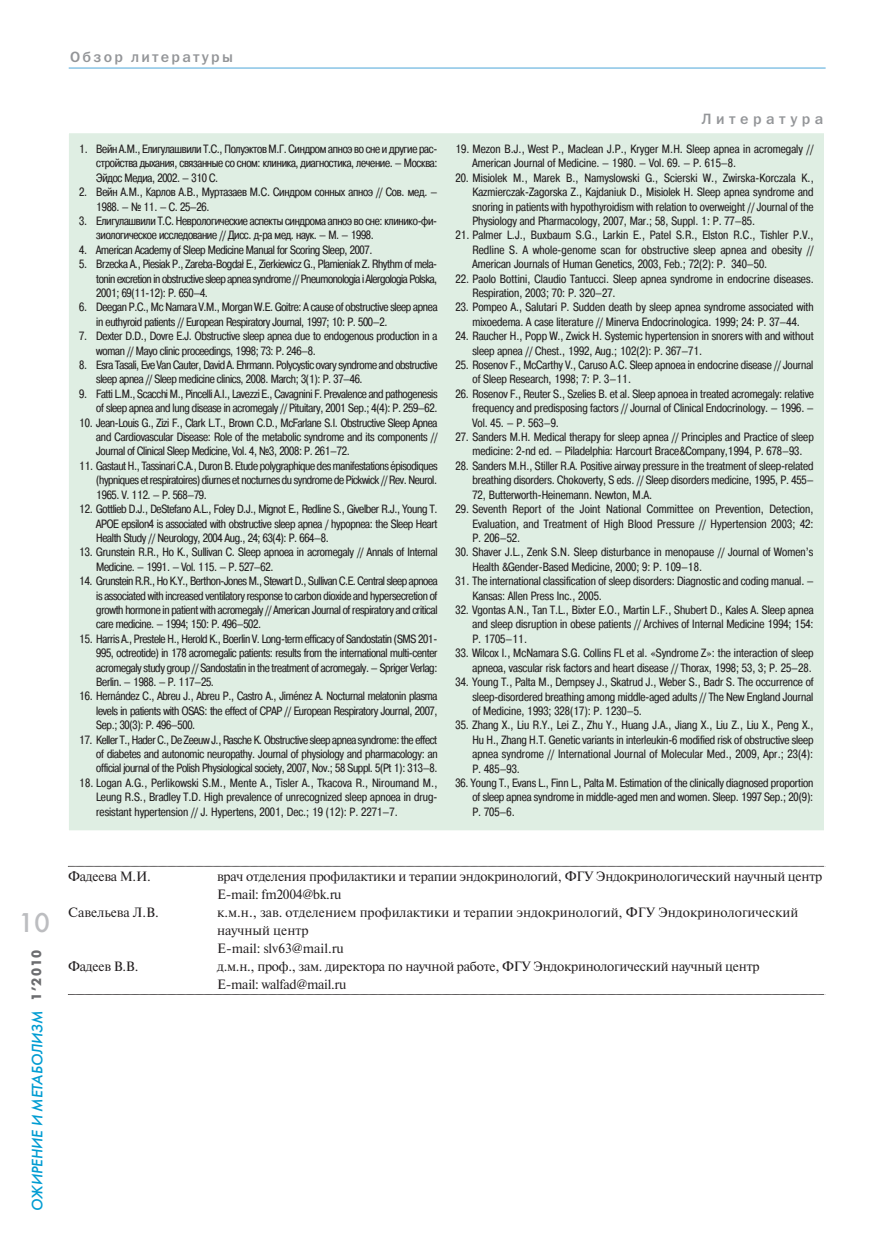
<style>
.page{position:relative;width:893px;height:1255px;background:#fff}
.page>*{position:absolute;margin:0;border:0;box-sizing:border-box;transform-origin:0 0}
.t1{font:27px "Futura Futuris C";color:#bcbdc0}
.t2{font:italic 15px "Futura Futuris C";color:#009cd2}
.t3{font:15px "Franklin Gothic Medium C";letter-spacing:.15em;color:#939598}
.t4{font:15px "Franklin Gothic Medium C";letter-spacing:.3em;color:#939598}
.t5{font:13.5px/18px "Newton C";letter-spacing:-.02em;color:#231f20}
.t6{font:13.5px/18px "Newton C";color:#231f20}
.t7{font:700 13.5px "Futura Futuris C";color:#6c6d70}
.t8{font:12px/14.4px "Pragmatica Cond C";letter-spacing:-.005em;color:#231f20;text-align:justify}
.t9{font:12px/14.4px "Pragmatica Cond C";letter-spacing:-.025em;color:#231f20}
.t10{font:12px/14.4px "Pragmatica Cond C";letter-spacing:-.03em;color:#231f20}
.s1{font-family:"Helvetica"}
.s2{font-family:"Newton C"}
</style>
<div class="page">
<div style="left:69px;top:133px;width:755px;height:697px;background:#dfeee3"></div>
<svg style="left:68px;top:866px;width:758px;height:1px"></svg>
<svg style="left:68px;top:994px;width:758px;height:1px"></svg>
<hr style="left:69px;top:67px;width:757px;height:2px;background:#88c4e6">
<p class="t3" style="left:70px;top:52px;width:164px">Обзор литературы</p>
<p class="t8" style="left:96px;top:143px;width:343px;text-indent:-17px">1. Вейн А.М., Елигулашвили Т.С., Полуэктов М.Г. Синдром апноэ во сне и другие рас&shy;стройства дыхания, связанные со сном: клиника, диагностика, лечение. – Москва:<br>Эйдос Медиа, 2002. – 310 С.</p>
<p class="t8" style="left:96px;top:186px;width:343px;text-indent:-17px">2. Вейн А.М., Карлов А.В., Муртазаев М.С. Синдром сонных апноэ // Сов. мед. –<br>1988. – № 11. – С. 25–26.</p>
<p class="t9" style="left:96px;top:215px;width:342px;text-indent:-17px">3. Елигулашвили Т.С. Неврологические аспекты синдрома апноэ во сне: клинико-фи&shy;зиологическое исследование // Дисс. д-ра мед. наук. – М. – 1998.</p>
<p class="t9" style="left:79px;top:243px;width:295px">4. American Academy of Sleep Medicine Manual for Scoring Sleep, 2007.</p>
<p class="t8" style="left:96px;top:258px;width:342px;text-indent:-17px">5. Brzecka A., Piesiak P., Zareba-Bogda<span class="s1">ł</span> E., Zierkiewicz G., Plamieniak Z. Rhythm of mela&shy;tonin excretion in obstructive sleep apnea syndrome // Pneumonologia i Alergologia Polska, 2001; 69(11-12): Р. 650–4.</p>
<p class="t9" style="left:96px;top:301px;width:343px;text-indent:-17px">6. Deegan P.C., Mc Namara V.M., Morgan W.E. Goitre: A cause of obstructive sleep apnea in euthyroid patients // European Respiratory Journal, 1997; 10: Р. 500–2.</p>
<p class="t8" style="left:96px;top:330px;width:343px;text-indent:-17px">7. Dexter D.D., Dovre E.J. Obstructive sleep apnea due to endogenous production in a woman // Mayo clinic proceedings, 1998; 73: Р. 246–8.</p>
<p class="t10" style="left:96px;top:359px;width:343px;text-indent:-17px">8. Esra Tasali, Eve Van Cauter, David A. Ehrmann. Polycystic ovary syndrome and obstructive sleep apnea // Sleep medicine clinics, 2008. March; 3(1): Р. 37–46.</p>
<p class="t9" style="left:79px;top:387px;width:360px;text-align:right">9. Fatti L.M., Scacchi M., Pincelli A.I., Lavezzi E., Cavagnini F. Prevalence and pathogenesis of sleep apnea and lung disease in acromegaly // Pituitary, 2001 Sep.; 4(4): Р. 259–62.</p>
<p class="t8" style="left:96px;top:416px;width:343px;text-indent:-17px">10. Jean-Louis G., Zizi F., Clark L.T., Brown C.D., McFarlane S.I. Obstructive Sleep Apnea and Cardiovascular Disease: Role of the metabolic syndrome and its components // Journal of Clinical Sleep Medicine, Vol. 4, №3, 2008: Р. 261–72.</p>
<p class="t8" style="left:96px;top:459px;width:343px;text-indent:-17px">11. Gastaut H., Tassinari C.A., Duron B. Etude polygraphique des manifestations <span class="s1">é</span>pisodiques (hypniques et respiratoires) diurnes et nocturnes du syndrome de Pickwick // Rev. Neurol.<br>1965. V. 112. – P. 568–79.</p>
<p class="t8" style="left:96px;top:503px;width:343px;text-indent:-17px">12. Gottlieb D.J., DeStefano A.L., Foley D.J., Mignot E., Redline S., Givelber R.J., Young T.<br>APOE epsilon4 is associated with obstructive sleep apnea / hypopnea: the Sleep Heart Health Study // Neurology, 2004 Aug., 24; 63(4): Р. 664–8.</p>
<p class="t8" style="left:96px;top:546px;width:343px;text-indent:-17px">13. Grunstein R.R., Ho K., Sullivan C. Sleep apnoea in acromegaly // Annals of Internal<br>Medicine. – 1991. – Vol. 115. – P. 527–62.</p>
<p class="t8" style="left:96px;top:575px;width:343px;text-indent:-17px">14. Grunstein R.R., Ho K.Y., Berthon-Jones M., Stewart D., Sullivan C.E. Central sleep apnoea is associated with increased ventilatory response to carbon dioxide and hypersecretion of growth hormone in patient with acromegaly // American Journal of respiratory and critical care medicine. – 1994; 150: Р. 496–502.</p>
<p class="t8" style="left:96px;top:632px;width:343px;text-indent:-17px">15. Harris A., Prestele H., Herold K., Boerlin V. Long-term efficacy of Sandostatin (SMS 201- 995, octreotide) in 178 acromegalic patients: results from the international multi-center acromegaly study group // Sandostatin in the treatment of acromegaly. – Spriger Verlag:<br>Berlin. – 1988. – P. 117–25.</p>
<p class="t8" style="left:96px;top:690px;width:343px;text-indent:-17px">16. Hern<span class="s1">á</span>ndez C., Abreu J., Abreu P., Castro A., Jim<span class="s1">é</span>nez A. Nocturnal melatonin plasma levels in patients with OSAS: the effect of CPAP // European Respiratory Journal, 2007, Sep.; 30(3): Р. 496–500.</p>
<p class="t8" style="left:96px;top:733px;width:343px;text-indent:-17px">17. Keller T., Hader C., De Zeeuw J., Rasche K. Obstructive sleep apnea syndrome: the effect of diabetes and autonomic neuropathy. Journal of physiology and pharmacology: an official journal of the Polish Physiological society, 2007, Nov.; 58 Suppl. 5(Pt 1): 313–8.</p>
<p class="t8" style="left:96px;top:776px;width:343px;text-indent:-17px">18. Logan A.G., Perlikowski S.M., Mente A., Tisler A., Tkacova R., Niroumand M., Leung R.S., Bradley T.D. High prevalence of unrecognized sleep apnoea in drug&shy;resistant hypertension // J. Hypertens, 2001, Dec.; 19 (12): Р. 2271–7.</p>
<p class="t4" style="left:702px;top:114px;width:123px">Литература</p>
<p class="t8" style="left:472px;top:143px;width:342px;text-indent:-17px">19. Mezon B.J., West P., Maclean J.P., Kryger M.H. Sleep apnea in acromegaly //<br>American Journal of Medicine. – 1980. – Vol. 69. – P. 615–8.</p>
<p class="t8" style="left:472px;top:171px;width:343px;text-indent:-17px">20. Misiolek M., Marek B., Namyslowski G., Scierski W., Zwirska-Korczala K., Kazmierczak-Zagorska Z., Kajdaniuk D., Misiolek H. Sleep apnea syndrome and snoring in patients with hypothyroidism with relation to overweight // Journal of the Physiology and Pharmacology, 2007, Mar.; 58, Suppl. 1: Р. 77–85.</p>
<p class="t8" style="left:472px;top:229px;width:343px;text-indent:-17px">21. Palmer L.J., Buxbaum S.G., Larkin E., Patel S.R., Elston R.C., Tishler P.V., Redline S. A whole-genome scan for obstructive sleep apnea and obesity // American Journals of Human Genetics, 2003, Feb.; 72(2): Р. 340–50.</p>
<p class="t8" style="left:472px;top:272px;width:343px;text-indent:-17px">22. Paolo Bottini, Claudio Tantucci. Sleep apnea syndrome in endocrine diseases.<br>Respiration, 2003; 70: Р. 320–27.</p>
<p class="t8" style="left:455px;top:301px;width:360px;text-align:center">23. Pompeo A., Salutari P. Sudden death by sleep apnea syndrome associated with mixoedema. A case literature // Minerva Endocrinologica. 1999; 24: Р. 37–44.</p>
<p class="t8" style="left:472px;top:330px;width:343px;text-indent:-17px">24. Raucher H., Popp W., Zwick H. Systemic hypertension in snorers with and without sleep apnea // Chest., 1992, Aug.; 102(2): Р. 367–71.</p>
<p class="t8" style="left:472px;top:359px;width:342px;text-indent:-17px">25. Rosenov F., McCarthy V., Caruso A.C. Sleep apnoea in endocrine disease // Journal of Sleep Research, 1998; 7: Р. 3–11.</p>
<p class="t8" style="left:472px;top:387px;width:343px;text-indent:-17px">26. Rosenov F., Reuter S., Szelies B. et al. Sleep apnoea in treated acromegaly: relative frequency and predisposing factors // Journal of Clinical Endocrinology. – 1996. – Vol. 45. – P. 563–9.</p>
<p class="t8" style="left:455px;top:431px;width:360px;text-align:center">27. Sanders M.H. Medical therapy for sleep apnea // Principles and Practice of sleep medicine: 2-nd ed. – Piladelphia: Harcourt Brace&amp;Company,1994, Р. 678–93.</p>
<p class="t8" style="left:472px;top:459px;width:343px;text-indent:-17px">28. Sanders M.H., Stiller R.A. Positive airway pressure in the treatment of sleep-related breathing disorders. Chokoverty, S eds. // Sleep disorders medicine, 1995, Р. 455– 72, Butterworth-Heinemann. Newton, M.A.</p>
<p class="t8" style="left:472px;top:503px;width:343px;text-indent:-17px">29. Seventh Report of the Joint National Committee on Prevention, Detection, Evaluation, and Treatment of High Blood Pressure // Hypertension 2003; 42:<br>Р. 206–52.</p>
<p class="t8" style="left:472px;top:546px;width:342px;text-indent:-17px">30. Shaver J.L., Zenk S.N. Sleep disturbance in menopause // Journal of Women’s<br>Health &amp;Gender-Based Medicine, 2000; 9: Р. 109–18.</p>
<p class="t8" style="left:472px;top:575px;width:343px;text-indent:-17px">31. The international classification of sleep disorders: Diagnostic and coding manual. –<br>Kansas: Allen Press Inc., 2005.</p>
<p class="t8" style="left:472px;top:603px;width:343px;text-indent:-17px">32. Vgontas A.N., Tan T.L., Bixter E.O., Martin L.F., Shubert D., Kales A. Sleep apnea and sleep disruption in obese patients // Archives of Internal Medicine 1994; 154:<br>Р. 1705–11.</p>
<p class="t8" style="left:455px;top:647px;width:360px;text-align:right">33. Wilcox I., McNamara S.G. Collins FL et al. <span class="s2">«</span>Syndrome Z<span class="s2">»</span>: the interaction of sleep apneoa, vascular risk factors and heart disease // Thorax, 1998; 53, 3; Р. 25–28.</p>
<p class="t8" style="left:472px;top:676px;width:343px;text-indent:-17px">34. Young T., Palta M., Dempsey J., Skatrud J., Weber S., Badr S. The occurrence of sleep-disordered breathing among middle-aged adults // The New England Journal of Medicine, 1993; 328(17): Р. 1230–5.</p>
<p class="t8" style="left:472px;top:719px;width:343px;text-indent:-17px">35. Zhang X., Liu R.Y., Lei Z., Zhu Y., Huang J.A., Jiang X., Liu Z., Liu X., Peng X., Hu H., Zhang H.T. Genetic variants in interleukin-6 modified risk of obstructive sleep apnea syndrome // International Journal of Molecular Med., 2009, Apr.; 23(4):<br>Р. 485–93.</p>
<p class="t8" style="left:472px;top:776px;width:342px;text-indent:-17px">36. Young T., Evans L., Finn L., Palta M. Estimation of the clinically diagnosed proportion of sleep apnea syndrome in middle-aged men and women. Sleep. 1997 Sep.; 20(9):<br>Р. 705–6.</p>
<h1 class="t1" style="left:18px;top:906px;width:33px">10</h1>
<p class="t7" style="left:32px;top:1000px;width:52px;rotate:-90deg">1’2010</p>
<p class="t2" style="left:28px;top:1210px;width:202px;rotate:-90deg">ОЖИРЕНИЕ И МЕТАБОЛИЗМ</p>
<p class="t5" style="left:68px;top:868px;width:84px">Фадеева М.И.</p>
<p class="t5" style="left:217px;top:868px;width:607px">врач отделения профилактики и терапии эндокринологий, ФГУ Эндокринологический научный центр<br>E-mail: fm2004@bk.ru</p>
<p class="t6" style="left:68px;top:904px;width:92px">Савельева Л.В.</p>
<p class="t6" style="left:217px;top:904px;width:583px">к.м.н., зав. отделением профилактики и терапии эндокринологий, ФГУ Эндокринологический научный центр<br>E-mail: slv63@mail.ru</p>
<p class="t5" style="left:68px;top:958px;width:72px">Фадеев В.В.</p>
<p class="t5" style="left:217px;top:958px;width:544px">д.м.н., проф., зам. директора по научной работе, ФГУ Эндокринологический научный центр<br>E-mail: walfad@mail.ru</p>
</div>
